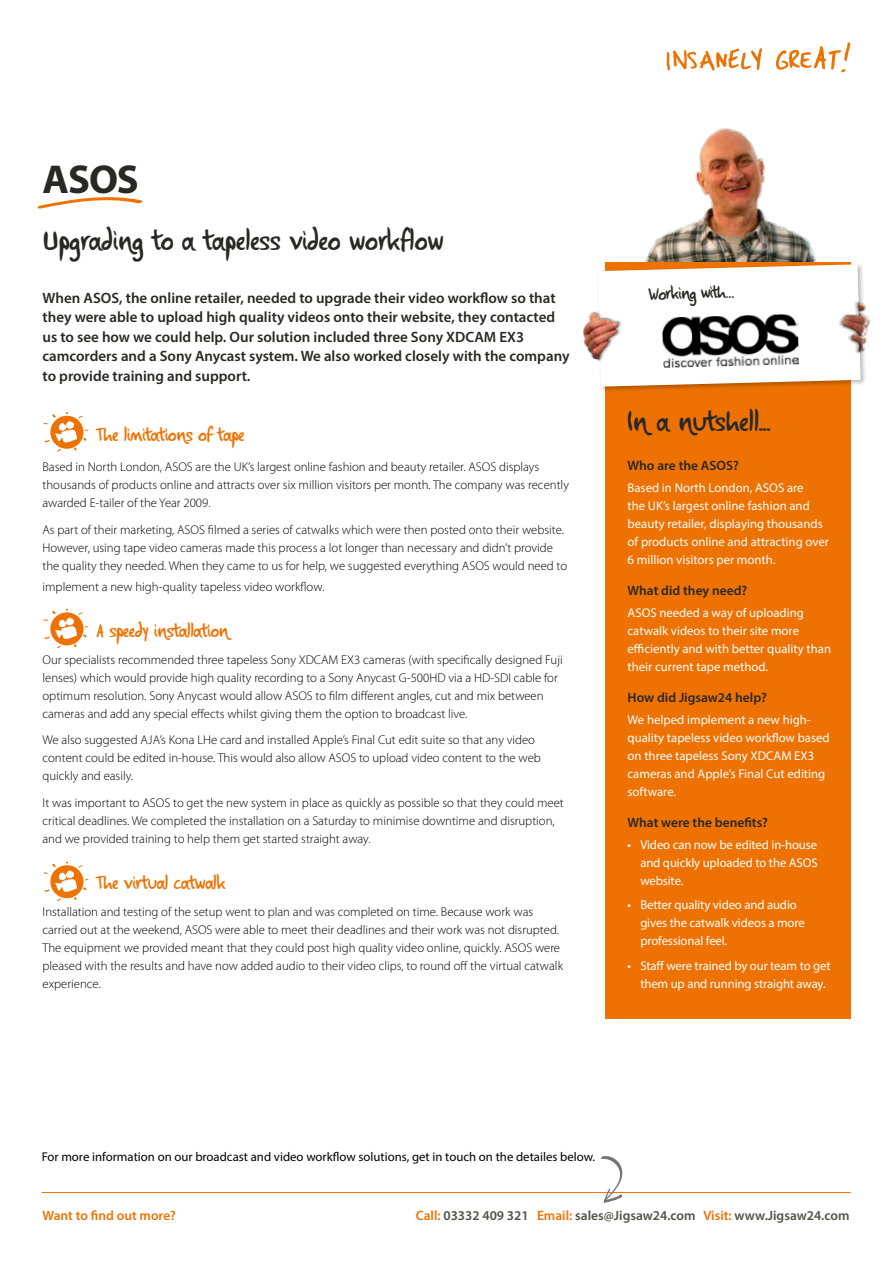
<style>
.page{position:relative;width:893px;height:1263px;background:#fff}
.page>*{position:absolute;margin:0;border:0;box-sizing:border-box;transform-origin:0 0}
.t1{font:700 40.5px "Myriad Pro";color:#282827}
.t2{font:27px "Insanely Great";letter-spacing:.015em;color:#282827}
.t3{font:18px "Insanely Great";color:#ee7203}
.t4{font:16.5px "Insanely Great";color:#282827}
.t5{font:600 15px/19.5px "Myriad Pro";color:#282827}
.t6{font:600 13.5px "Myriad Pro";color:#282827}
.t7{font:600 13.5px "Myriad Pro";color:#525149}
.t8{font:600 13.5px "Myriad Pro";color:#ee7203}
.t9{font:300 12.75px/18px "Myriad Pro";color:#000}
.t10{font:12.75px/18px "Myriad Pro";color:#fff}
.t11{font:12.75px "Myriad Pro";color:#000}
.s1{color:#ee7203}
</style>
<div class="page">
<img style="left:645px;top:128px;width:172px;height:134px">
<div style="left:605px;top:262px;width:245px;height:756px;background:#ee7203"></div>
<svg style="left:776px;top:42px;width:75px;height:31px"></svg>
<svg style="left:666px;top:48px;width:96px;height:23px"></svg>
<div style="left:596px;top:263px;width:271px;height:130px;background:#000;opacity:.27"></div>
<svg style="left:598px;top:264px;width:262px;height:123px;background:#fbf1e9"></svg>
<svg style="left:37px;top:197px;width:106px;height:12px"></svg>
<hr style="left:42px;top:1192px;width:808px;height:1px;background:#ee7203">
<svg style="left:600px;top:1156px;width:24px;height:47px"></svg>
<img style="left:583px;top:308px;width:44px;height:56px">
<img style="left:833px;top:296px;width:38px;height:71px">
<svg style="left:43px;top:412px;width:46px;height:40px"></svg>
<svg style="left:43px;top:608px;width:46px;height:40px"></svg>
<svg style="left:43px;top:861px;width:46px;height:40px"></svg>
<img style="left:662px;top:314px;width:137px;height:54px">
<h1 class="t1" style="left:43px;top:153px;width:98px">ASOS</h1>
<h2 class="t2" style="left:43px;top:226px;width:402px">Upgrading to a tapeless video workflow</h2>
<p class="t5" style="left:43px;top:288px;width:528px">When ASOS, the online retailer, needed to upgrade their video workflow so that they were able to upload high quality videos onto their website, they contacted us to see how we could help. Our solution included three Sony XDCAM EX3 camcorders and a Sony Anycast system. We also worked closely with the company to provide training and support.</p>
<h3 class="t3" style="left:97px;top:424px;width:149px">The limitations of tape</h3>
<p class="t9" style="left:43px;top:458px;width:528px">Based in North London, ASOS are the UK’s largest online fashion and beauty retailer. ASOS displays thousands of products online and attracts over six million visitors per month. The company was recently awarded E-tailer of the Year 2009.</p>
<p class="t9" style="left:43px;top:521px;width:526px">As part of their marketing, ASOS filmed a series of catwalks which were then posted onto their website.<br>However, using tape video cameras made this process a lot longer than necessary and didn’t provide the quality they needed. When they came to us for help, we suggested everything ASOS would need to</p>
<p class="t9" style="left:43px;top:578px;width:283px">implement a new high-quality tapeless video workflow.</p>
<h3 class="t3" style="left:97px;top:621px;width:133px">A speedy installation</h3>
<p class="t9" style="left:43px;top:651px;width:522px">Our specialists recommended three tapeless Sony XDCAM EX3 cameras (with specifically designed Fuji lenses) which would provide high quality recording to a Sony Anycast G-500HD via a HD-SDI cable for optimum resolution. Sony Anycast would allow ASOS to film different angles, cut and mix between cameras and add any special effects whilst giving them the option to broadcast live.</p>
<p class="t9" style="left:43px;top:731px;width:500px">We also suggested AJA’s Kona LHe card and installed Apple’s Final Cut edit suite so that any video content could be edited in-house. This would also allow ASOS to upload video content to the web quickly and easily.</p>
<p class="t9" style="left:43px;top:794px;width:523px">It was important to ASOS to get the new system in place as quickly as possible so that they could meet critical deadlines. We completed the installation on a Saturday to minimise downtime and disruption, and we provided training to help them get started straight away.</p>
<h3 class="t3" style="left:97px;top:873px;width:130px">The virtual catwalk</h3>
<p class="t9" style="left:43px;top:903px;width:522px">Installation and testing of the setup went to plan and was completed on time. Because work was carried out at the weekend, ASOS were able to meet their deadlines and their work was not disrupted.<br>The equipment we provided meant that they could post high quality video online, quickly. ASOS were pleased with the results and have now added audio to their video clips, to round off the virtual catwalk experience.</p>
<p class="t4" style="left:648px;top:285px;width:88px;rotate:-1deg">Working with...</p>
<h2 class="t2" style="left:628px;top:407px;width:145px">In a nutshell...</h2>
<p class="t6" style="left:628px;top:457px;width:113px">Who are the ASOS?</p>
<p class="t10" style="left:628px;top:479px;width:203px">Based in North London, ASOS are<br>the UK’s largest online fashion and beauty retailer, displaying thousands of products online and attracting over 6 million visitors per month.</p>
<p class="t6" style="left:628px;top:582px;width:121px">What did they need?</p>
<p class="t10" style="left:628px;top:604px;width:205px">ASOS needed a way of uploading catwalk videos to their site more efficiently and with better quality than their current tape method.</p>
<p class="t6" style="left:628px;top:689px;width:141px">How did Jigsaw24 help?</p>
<p class="t10" style="left:628px;top:711px;width:204px">We helped implement a new high&shy;quality tapeless video workflow based on three tapeless Sony XDCAM EX3 cameras and Apple’s Final Cut editing software.</p>
<p class="t6" style="left:628px;top:814px;width:142px">What were the benefits?</p>
<p class="t10" style="left:640px;top:835px;width:179px;text-align:justify;text-indent:-13px">• Video can now be edited in-house and quickly uploaded to the ASOS website.</p>
<p class="t10" style="left:640px;top:896px;width:166px;text-indent:-13px">• Better quality video and audio gives the catwalk videos a more professional feel.</p>
<p class="t10" style="left:640px;top:956px;width:192px;text-indent:-13px">• Staff were trained by our team to get them up and running straight away.</p>
<p class="t11" style="left:42px;top:1149px;width:555px">For more information on our broadcast and video workflow solutions, get in touch on the detailes below.</p>
<p class="t8" style="left:43px;top:1207px;width:135px">Want to find out more?</p>
<p class="t7" style="left:416px;top:1207px;width:435px"><span class="s1">Call:</span> 03332 409 321 <span class="s1">Email:</span> sales@Jigsaw24.com <span class="s1">Visit:</span> www.Jigsaw24.com</p>
</div>
